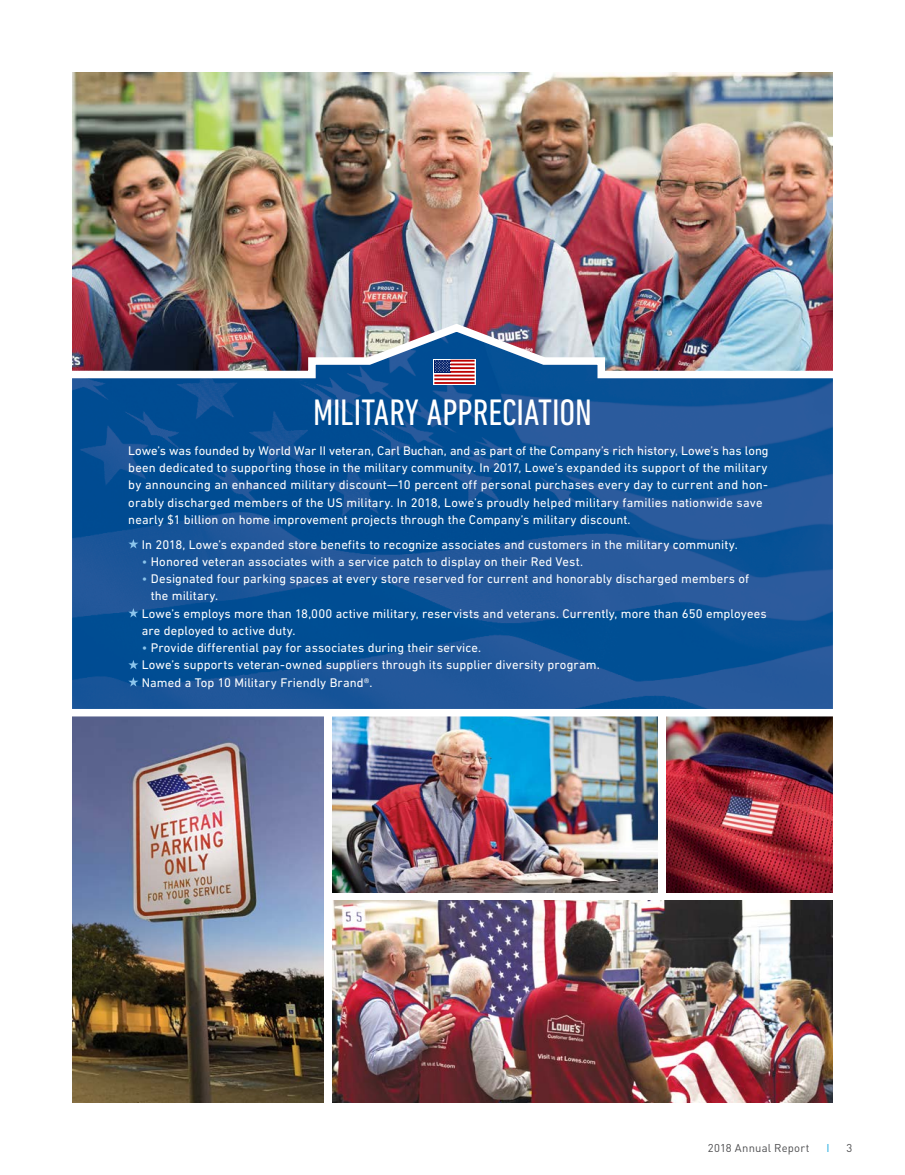
<style>
.page{position:relative;width:905px;height:1175px;background:#fff}
.page>*{position:absolute;margin:0;border:0;box-sizing:border-box;transform-origin:0 0}
.t1{font:condensed 37.5px "DIN Next LT Pro";color:#fff}
.t2{font:12.75px/17.2px "DIN Next LT Pro";letter-spacing:.01em;color:#fff}
.t3{font:11.25px "DIN";letter-spacing:.02em;color:#4d4d4f}
.t4{font:11.25px "DIN";color:#15a7e0}
.s1{color:#8bc4eb}
</style>
<div class="page">
<img style="left:72px;top:720px;width:252px;height:382px">
<img style="left:666px;top:720px;width:166px;height:172px">
<img style="left:332px;top:720px;width:325px;height:172px">
<img style="left:332px;top:900px;width:501px;height:202px">
<img style="left:72px;top:72px;width:761px;height:246px">
<svg style="left:72px;top:318px;width:761px;height:402px;background:#265c98"></svg>
<svg style="left:433px;top:359px;width:42px;height:26px"></svg>
<div style="left:434px;top:360px;width:16px;height:13px;background:#001d68"></div>
<hr style="left:434px;top:373px;width:40px;height:1px;background:#fefefe">
<hr style="left:434px;top:376px;width:40px;height:2px;background:#fefefe">
<hr style="left:434px;top:380px;width:40px;height:2px;background:#fefefe">
<hr style="left:450px;top:371px;width:24px;height:2px;background:#bd0202">
<hr style="left:434px;top:374px;width:40px;height:2px;background:#bd0202">
<hr style="left:434px;top:378px;width:40px;height:2px;background:#bd0202">
<hr style="left:434px;top:382px;width:40px;height:2px;background:#bd0202">
<svg style="left:435px;top:360px;width:39px;height:12px"></svg>
<svg style="left:128px;top:539px;width:10px;height:9px"></svg>
<svg style="left:128px;top:608px;width:10px;height:9px"></svg>
<svg style="left:128px;top:660px;width:10px;height:9px"></svg>
<svg style="left:128px;top:677px;width:10px;height:9px"></svg>
<h1 class="t1" style="left:313px;top:391px;width:280px">MILITARY APPRECIATION</h1>
<p class="t2" style="left:128px;top:441px;width:642px">Lowe’s was founded by World War II veteran, Carl Buchan, and as part of the Company’s rich history, Lowe’s has long been dedicated to supporting those in the military community. In 2017, Lowe’s expanded its support of the military by announcing an enhanced military discount—10 percent off personal purchases every day to current and hon&shy;orably discharged members of the US military. In 2018, Lowe’s proudly helped military families nationwide save nearly $1 billion on home improvement projects through the Company’s military discount.</p>
<p class="t2" style="left:142px;top:535px;width:597px">In 2018, Lowe’s expanded store benefits to recognize associates and customers in the military community.</p>
<p class="t2" style="left:142px;top:552px;width:443px"><span class="s1">•</span> Honored veteran associates with a service patch to display on their Red Vest.</p>
<p class="t2" style="left:142px;top:570px;width:609px"><span class="s1">•</span> Designated four parking spaces at every store reserved for current and honorably discharged members of</p>
<p class="t2" style="left:151px;top:587px;width:69px">the military.</p>
<p class="t2" style="left:142px;top:604px;width:626px">Lowe’s employs more than 18,000 active military, reservists and veterans. Currently, more than 650 employees</p>
<p class="t2" style="left:142px;top:621px;width:155px">are deployed to active duty.</p>
<p class="t2" style="left:142px;top:639px;width:459px"><span class="s1">•</span> Provide differential pay for associates during their service.<br>Lowe’s supports veteran-owned suppliers through its supplier diversity program.<br>Named a Top 10 Military Friendly Brand®.</p>
<p class="t3" style="left:708px;top:1140px;width:103px">2018 Annual Report</p>
<p class="t4" style="left:826px;top:1140px;width:5px">I</p>
<p class="t3" style="left:846px;top:1140px;width:7px">3</p>
</div>
